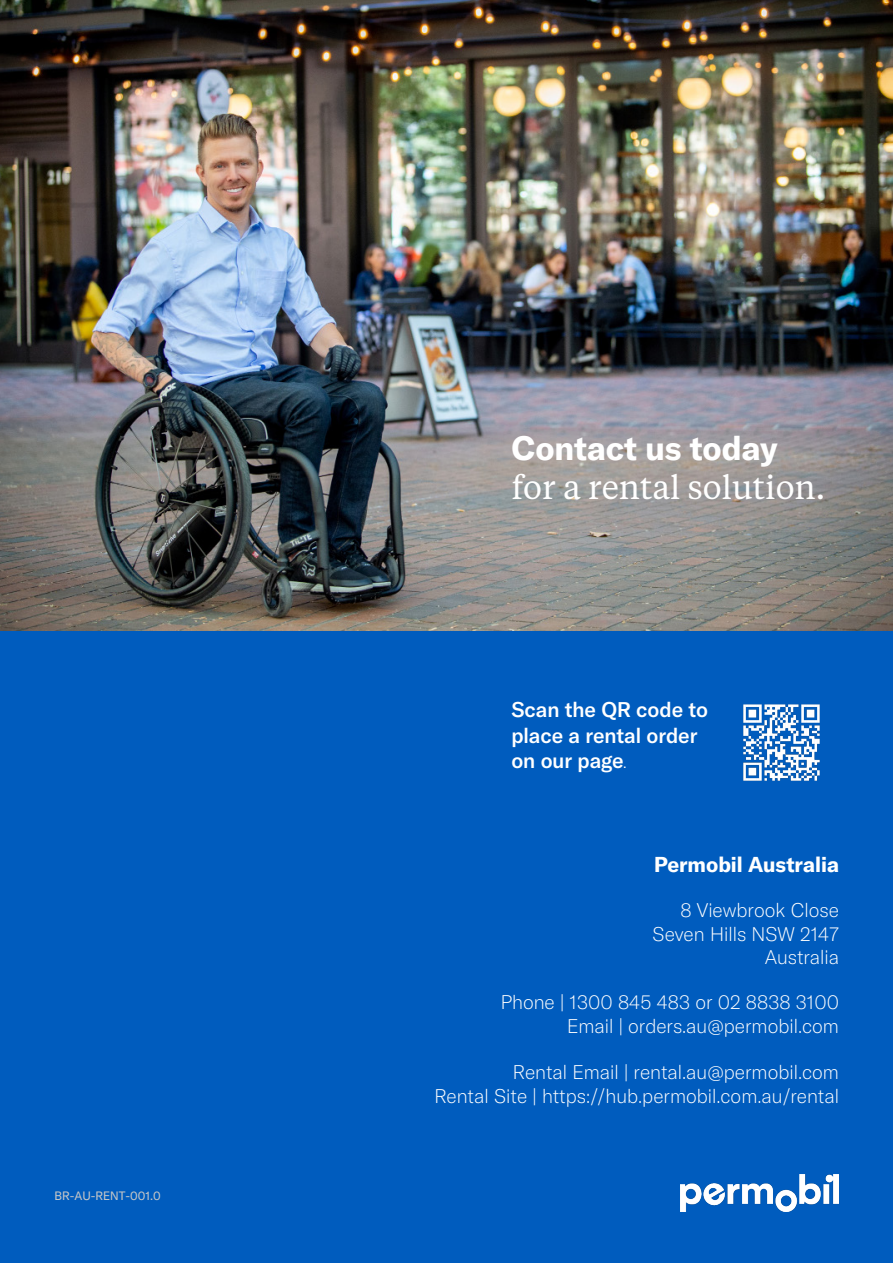
<style>
.page{position:relative;width:893px;height:1263px;background:#fff}
.page>*{position:absolute;margin:0;border:0;box-sizing:border-box;transform-origin:0 0}
.t1{font:33px "Tiempos Text";color:#fff}
.t2{font:700 33px "GT America";color:#fff}
.t3{font:500 21px/25.2px "GT America";color:#fff}
.t4{font:700 21px "GT America";color:#fff}
.t5{font:100 19.5px "GT America";color:#fff}
.t6{font:12px "GT America";color:#c7c7c7}
.s1{font-size:10.5px}
</style>
<div class="page">
<img style="left:0;top:0;width:893px;height:631px">
<div style="left:0;top:631px;width:893px;height:632px;background:#005cbe"></div>
<img style="left:680px;top:1174px;width:159px;height:37px">
<img style="left:743px;top:704px;width:77px;height:77px">
<p class="t6" style="left:55px;top:1189px;width:108px">BR-AU-RENT-001.0</p>
<p class="t2" style="left:511px;top:427px;width:268px">Contact us today</p>
<p class="t1" style="left:511px;top:465px;width:315px">for a rental solution.</p>
<p class="t3" style="left:511px;top:697px;width:198px">Scan the QR code to place a rental order on our page<span class="s1">.</span></p>
<p class="t4" style="left:654px;top:852px;width:186px">Permobil Australia</p>
<p class="t5" style="left:680px;top:899px;width:160px">8 Viewbrook Close</p>
<p class="t5" style="left:653px;top:922px;width:188px">Seven Hills NSW 2147</p>
<p class="t5" style="left:765px;top:946px;width:76px">Australia</p>
<p class="t5" style="left:501px;top:991px;width:340px">Phone | 1300 845 483 or 02 8838 3100</p>
<p class="t5" style="left:567px;top:1014px;width:273px">Email | orders.au@permobil.com</p>
<p class="t5" style="left:513px;top:1061px;width:328px">Rental Email | rental.au@permobil.com</p>
<p class="t5" style="left:434px;top:1085px;width:406px">Rental Site | https://hub.permobil.com.au/rental</p>
</div>
